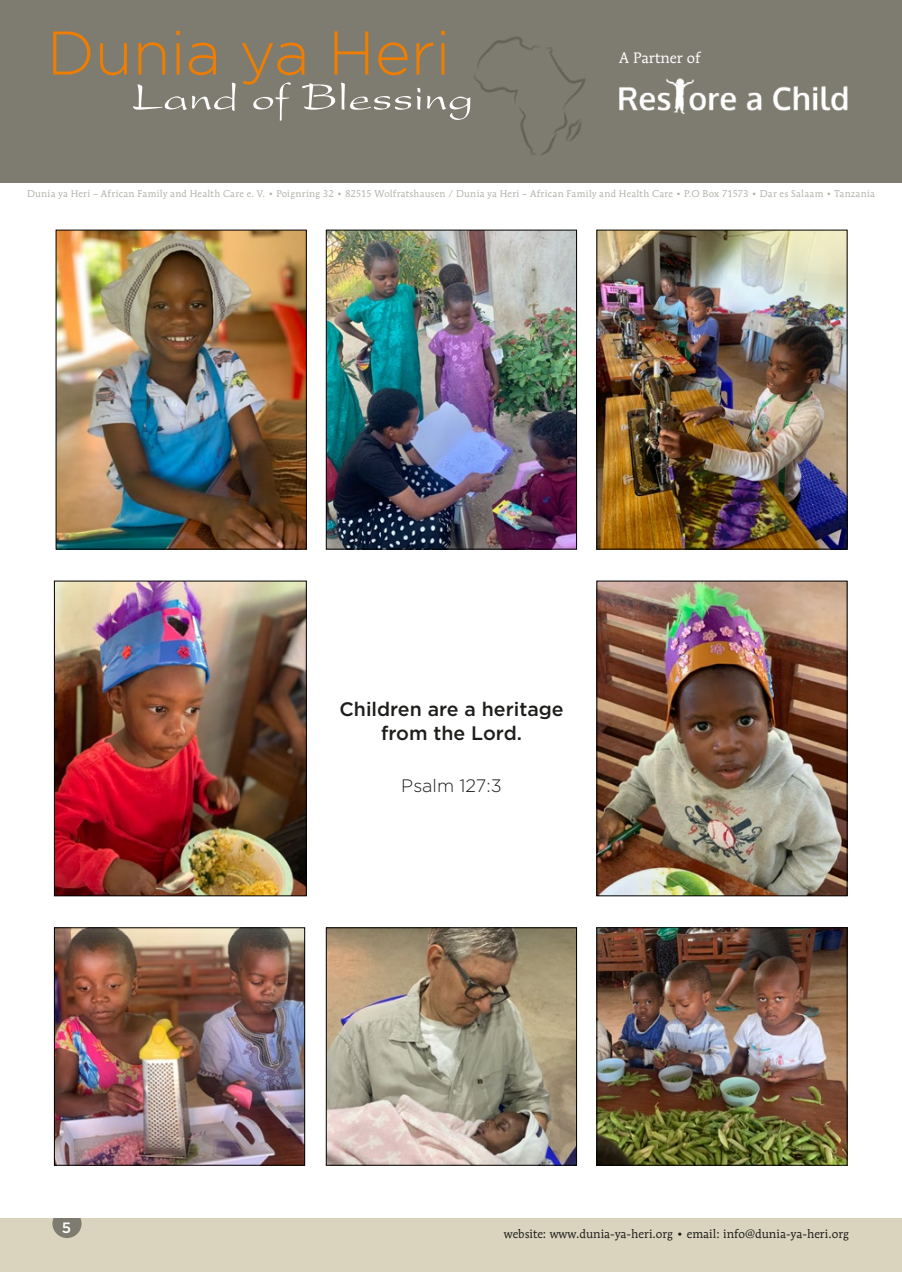
<style>
.page{position:relative;width:902px;height:1272px;background:#fff}
.page>*{position:absolute;margin:0;border:0;box-sizing:border-box;transform-origin:0 0}
.Absatzformat_1{font:500 19.5px/23.4px "Gotham";color:#1d1d1b;text-align:center}
.Absatzformat_1-2{font:300 18px "Gotham";color:#1d1d1b}
.t1{font:15px "Mendoza Roman";color:#fff}
.t2{font:500 15px "Gotham";color:#fff}
.t3{font:12px "Mendoza Roman";color:#1d1d1b}
.t4{font:9.6px "Mendoza Roman";letter-spacing:.025em;color:#7e7c70}
</style>
<div class="page">
<div style="left:0;top:1217px;width:901px;height:54px;background:#dad3bd"></div>
<div style="left:52px;top:1208px;width:30px;height:29px;background:#7e7c70;border-radius:50%"></div>
<div style="left:0;top:1204px;width:901px;height:13px;background:#fff"></div>
<img style="left:598px;top:232px;width:247px;height:315px">
<div style="left:596px;top:230px;width:251px;height:319px;border:1px solid #010101"></div>
<img style="left:328px;top:929px;width:247px;height:234px">
<div style="left:326px;top:927px;width:251px;height:238px;border:1px solid #010101"></div>
<img style="left:58px;top:232px;width:247px;height:315px">
<div style="left:56px;top:230px;width:251px;height:319px;border:1px solid #010101"></div>
<img style="left:328px;top:232px;width:247px;height:315px">
<div style="left:326px;top:230px;width:251px;height:319px;border:1px solid #010101"></div>
<img style="left:56px;top:582px;width:249px;height:312px">
<div style="left:54px;top:580px;width:253px;height:316px;border:1px solid #010101"></div>
<img style="left:598px;top:929px;width:247px;height:234px">
<div style="left:596px;top:927px;width:251px;height:238px;border:1px solid #010101"></div>
<img style="left:598px;top:582px;width:247px;height:312px">
<div style="left:596px;top:580px;width:251px;height:316px;border:1px solid #010101"></div>
<img style="left:56px;top:929px;width:247px;height:234px">
<div style="left:54px;top:927px;width:251px;height:238px;border:1px solid #010101"></div>
<div style="left:0;top:0;width:901px;height:182px;background:#7e7c70"></div>
<img style="left:470px;top:36px;width:116px;height:119px">
<svg style="left:53px;top:31px;width:417px;height:90px"></svg>
<img style="left:619px;top:78px;width:229px;height:37px">
<p class="t1" style="left:619px;top:49px;width:83px">A Partner of</p>
<p class="t4" style="left:27px;top:188px;width:849px">Dunia ya Heri – African Family and Health Care e. V. • Poignring 32 • 82515 Wolfratshausen / Dunia ya Heri – African Family and Health Care • P.O Box 71573 • Dar es Salaam • Tanzania</p>
<p class="t2" style="left:62px;top:1217px;width:11px">5</p>
<p class="Absatzformat_1" style="left:339px;top:697px;width:226px">Children are a heritage from the Lord.</p>
<p class="Absatzformat_1-2" style="left:401px;top:774px;width:102px">Psalm 127:3</p>
<p class="t3" style="left:504px;top:1226px;width:346px">website: www.dunia-ya-heri.org • email: info@dunia-ya-heri.org</p>
</div>
